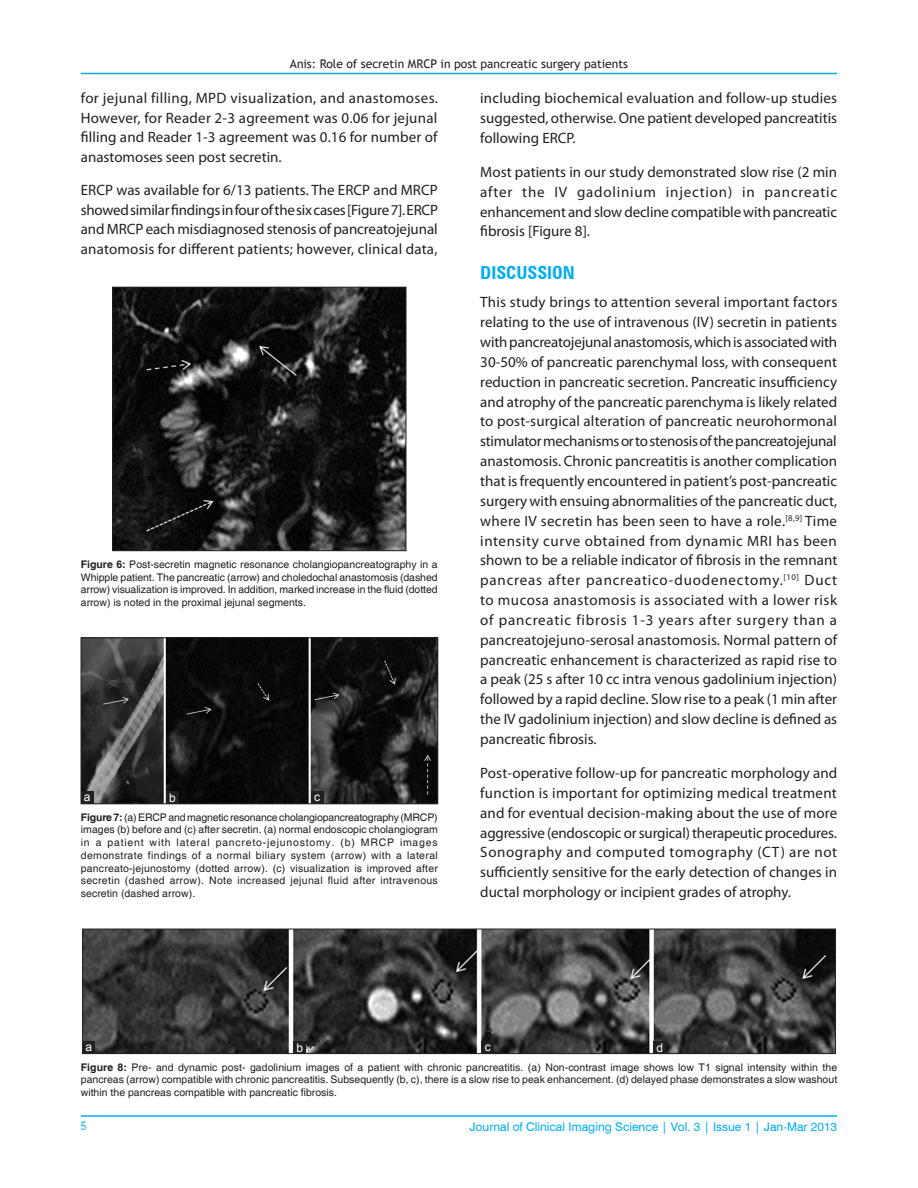
<style>
.page{position:relative;width:918px;height:1188px;background:#fff}
.page>*{position:absolute;margin:0;border:0;box-sizing:border-box;transform-origin:0 0}
.t1{font:700 condensed 18px "Zurich BT";color:#00aeef}
.TX{font:15px/19.8px "Myriad Pro";color:#231f20;text-align:justify}
.t2{font:12px "Swiss 721 BT";color:#00aeef}
.t3{font:12px "Trebuchet MS";color:#231f20}
.LABEL{font:12px "Arial";color:#fff}
.t4{font:condensed 12px "Helvetica";color:#00aeef}
.FGC{font:10.5px/12.8px "Helvetica";color:#231f20;text-align:justify}
.s1{font-weight:700}
</style>
<div class="page">
<hr style="left:81px;top:73px;width:756px;height:1px;background:#00aeef">
<hr style="left:81px;top:1116px;width:756px;height:1px;background:#00aeef">
<img style="left:114px;top:289px;width:290px;height:260px">
<div style="left:112px;top:287px;width:294px;height:264px;border:1px solid #231f20"></div>
<img style="left:84px;top:931px;width:750px;height:121px">
<div style="left:82px;top:929px;width:754px;height:125px;border:1px solid #231f20"></div>
<div style="left:654px;top:1041px;width:12px;height:13px;background:#231f20"></div>
<div style="left:482px;top:1041px;width:12px;height:13px;background:#231f20"></div>
<div style="left:294px;top:1041px;width:12px;height:13px;background:#231f20"></div>
<div style="left:82px;top:1041px;width:13px;height:13px;background:#231f20"></div>
<img style="left:83px;top:640px;width:353px;height:162px">
<div style="left:81px;top:638px;width:357px;height:166px;border:1px solid #231f20"></div>
<div style="left:311px;top:791px;width:12px;height:13px;background:#231f20"></div>
<div style="left:166px;top:791px;width:13px;height:13px;background:#231f20"></div>
<div style="left:81px;top:791px;width:13px;height:13px;background:#231f20"></div>
<p class="t3" style="left:290px;top:56px;width:340px">Anis: Role of secretin MRCP in post pancreatic surgery patients</p>
<p class="TX" style="left:81px;top:88px;width:359px">for jejunal filling, MPD visualization, and anastomoses.<br>However, for Reader 2‑3 agreement was 0.06 for jejunal filling and Reader 1‑3 agreement was 0.16 for number of anastomoses seen post secretin.</p>
<p class="TX" style="left:81px;top:180px;width:359px">ERCP was available for 6/13 patients. The ERCP and MRCP showed similar findings in four of the six cases [Figure 7]. ERCP and MRCP each misdiagnosed stenosis of pancreatojejunal anatomosis for different patients; however, clinical data,</p>
<p class="FGC" style="left:81px;top:558px;width:358px"><span class="s1">Figure 6:</span> Post‑secretin magnetic resonance cholangiopancreatography in a Whipple patient. The pancreatic (arrow) and choledochal anastomosis (dashed arrow) visualization is improved. In addition, marked increase in the fluid (dotted arrow) is noted in the proximal jejunal segments.</p>
<p class="LABEL" style="left:84px;top:789px;width:8px">a</p>
<p class="LABEL" style="left:169px;top:790px;width:8px">b</p>
<p class="LABEL" style="left:314px;top:789px;width:7px">c</p>
<p class="FGC" style="left:81px;top:811px;width:359px"><span class="s1">Figure 7:</span> (a) ERCP and magnetic resonance cholangiopancreatography (MRCP) images (b) before and (c) after secretin. (a) normal endoscopic cholangiogram in a patient with lateral pancreto‑jejunostomy. (b) MRCP images demonstrate findings of a normal biliary system (arrow) with a lateral pancreato‑jejunostomy (dotted arrow). (c) visualization is improved after secretin (dashed arrow). Note increased jejunal fluid after intravenous secretin (dashed arrow).</p>
<p class="TX" style="left:480px;top:88px;width:358px">including biochemical evaluation and follow‑up studies suggested, otherwise. One patient developed pancreatitis following ERCP.</p>
<p class="TX" style="left:480px;top:162px;width:358px">Most patients in our study demonstrated slow rise (2 min after the IV gadolinium injection) in pancreatic enhancement and slow decline compatible with pancreatic fibrosis [Figure 8].</p>
<h1 class="t1" style="left:480px;top:262px;width:96px">DISCUSSION</h1>
<p class="TX" style="left:480px;top:292px;width:359px">This study brings to attention several important factors relating to the use of intravenous (IV) secretin in patients with pancreatojejunal anastomosis, which is associated with 30‑50% of pancreatic parenchymal loss, with consequent reduction in pancreatic secretion. Pancreatic insufficiency and atrophy of the pancreatic parenchyma is likely related to post‑surgical alteration of pancreatic neurohormonal stimulator mechanisms or to stenosis of the pancreatojejunal anastomosis. Chronic pancreatitis is another complication that is frequently encountered in patient’s post‑pancreatic surgery with ensuing abnormalities of the pancreatic duct, where IV secretin has been seen to have a role.<sup>[8,9]</sup> Time intensity curve obtained from dynamic MRI has been shown to be a reliable indicator of fibrosis in the remnant pancreas after pancreatico‑duodenectomy.<sup>[10]</sup> Duct to mucosa anastomosis is associated with a lower risk of pancreatic fibrosis 1‑3 years after surgery than a pancreatojejuno‑serosal anastomosis. Normal pattern of pancreatic enhancement is characterized as rapid rise to a peak (25 s after 10 cc intra venous gadolinium injection) followed by a rapid decline. Slow rise to a peak (1 min after the IV gadolinium injection) and slow decline is defined as pancreatic fibrosis.</p>
<p class="TX" style="left:480px;top:763px;width:359px">Post‑operative follow‑up for pancreatic morphology and function is important for optimizing medical treatment and for eventual decision‑making about the use of more aggressive (endoscopic or surgical) therapeutic procedures.<br>Sonography and computed tomography (CT) are not sufficiently sensitive for the early detection of changes in ductal morphology or incipient grades of atrophy.</p>
<p class="LABEL" style="left:86px;top:1039px;width:8px">a</p>
<p class="LABEL" style="left:297px;top:1040px;width:8px">b</p>
<p class="LABEL" style="left:485px;top:1039px;width:7px">c</p>
<p class="LABEL" style="left:657px;top:1040px;width:8px">d</p>
<p class="FGC" style="left:81px;top:1061px;width:758px"><span class="s1">Figure 8:</span> Pre‑ and dynamic post‑ gadolinium images of a patient with chronic pancreatitis. (a) Non‑contrast image shows low T1 signal intensity within the pancreas (arrow) compatible with chronic pancreatitis. Subsequently (b, c), there is a slow rise to peak enhancement. (d) delayed phase demonstrates a slow washout within the pancreas compatible with pancreatic fibrosis.</p>
<p class="t4" style="left:81px;top:1119px;width:7px">5</p>
<p class="t2" style="left:469px;top:1119px;width:369px">Journal of Clinical Imaging Science | Vol. 3 | Issue 1 | Jan-Mar 2013</p>
</div>
